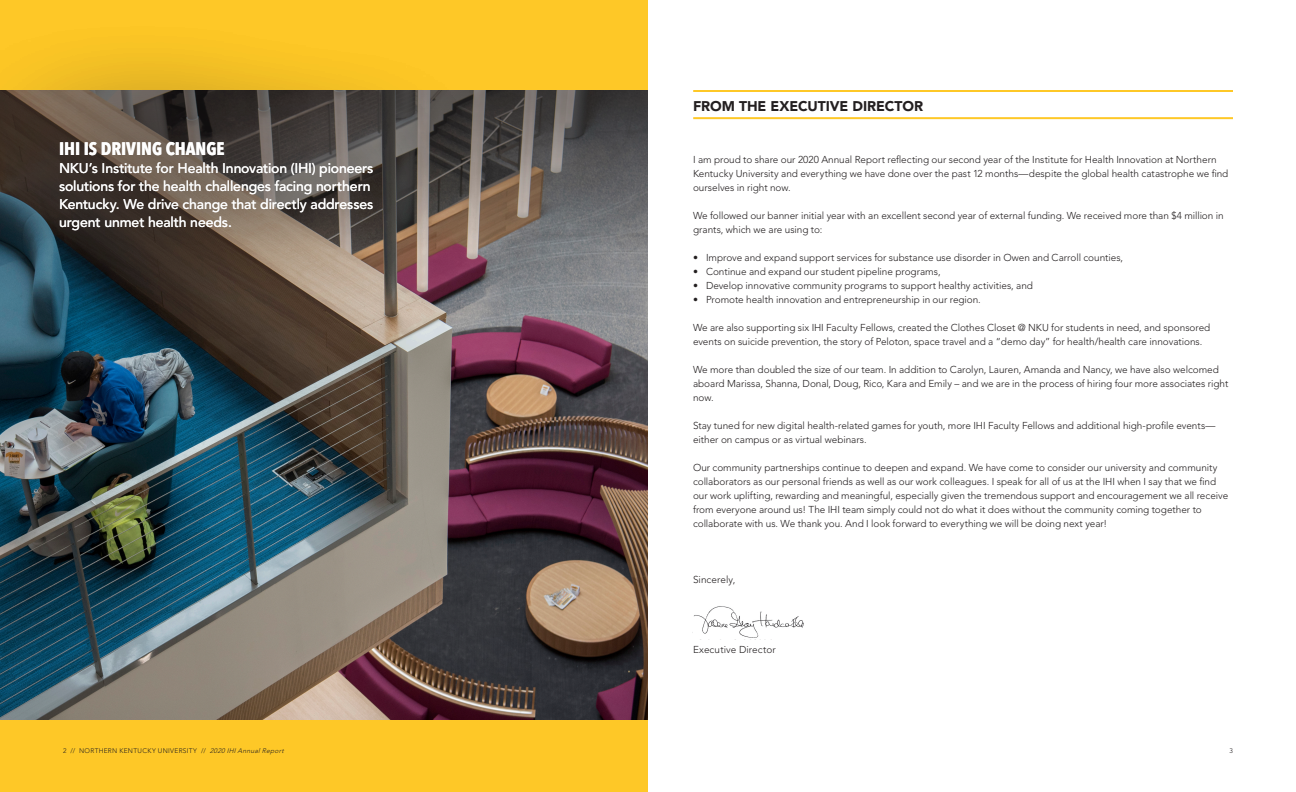
<style>
.page{position:relative;width:1296px;height:792px;background:#fff}
.page>*{position:absolute;margin:0;border:0;box-sizing:border-box;transform-origin:0 0}
.t1{font:700 condensed 18px "Avenir Next LT Pro";color:#fff}
.t2{font:500 14px/18px "Avenir LT Std";letter-spacing:-.01em;color:#fff}
.t3{font:900 14px "Avenir LT Std";letter-spacing:-.005em;color:#231f20}
.t4{font:300 10px/14px "Avenir LT Std";letter-spacing:-.005em;color:#231f20}
.t5{font:300 6.6px "Avenir LT Std";letter-spacing:.045em;color:#231f20}
.s1{font-style:italic}
</style>
<div class="page">
<div style="left:0;top:0;width:648px;height:792px;background:#fec827"></div>
<img style="left:0;top:318px;width:648px;height:402px">
<hr style="left:693px;top:117px;width:540px;height:2px;background:#fec827">
<hr style="left:693px;top:90px;width:540px;height:2px;background:#fec827">
<svg style="left:492px;top:90px;width:156px;height:228px;background:#6b6969"></svg>
<img style="left:694px;top:606px;width:110px;height:32px">
<div style="left:0;top:16px;width:492px;height:337px;background:#231f20;opacity:.35"></div>
<p class="t1" style="left:59px;top:137px;width:167px">IHI IS DRIVING CHANGE</p>
<p class="t2" style="left:59px;top:159px;width:316px">NKU’s Institute for Health Innovation (IHI) pioneers solutions for the health challenges facing northern Kentucky. We drive change that directly addresses urgent unmet health needs.</p>
<p class="t5" style="left:63px;top:747px;width:224px">2 // NORTHERN KENTUCKY UNIVERSITY // <span class="s1">2020 IHIAnnualReport</span></p>
<p class="t3" style="left:693px;top:97px;width:232px">FROM THE EXECUTIVE DIRECTOR</p>
<p class="t4" style="left:693px;top:152px;width:537px">I am proud to share our 2020 Annual Report reflecting our second year of the Institute for Health Innovation at Northern<br>Kentucky University and everything we have done over the past 12 months—despite the global health catastrophe we find ourselves in right now.</p>
<p class="t4" style="left:693px;top:208px;width:532px">We followed our banner initial year with an excellent second year of external funding. We received more than $4 million in grants, which we are using to:</p>
<p class="t4" style="left:693px;top:250px;width:432px">• Improve and expand support services for substance use disorder in Owen and Carroll counties,</p>
<p class="t4" style="left:693px;top:264px;width:249px">• Continue and expand our student pipeline programs,</p>
<p class="t4" style="left:693px;top:278px;width:342px">• Develop innovative community programs to support healthy activities, and</p>
<p class="t4" style="left:693px;top:292px;width:289px">• Promote health innovation and entrepreneurship in our region.</p>
<p class="t4" style="left:693px;top:320px;width:519px">We are also supporting six IHI Faculty Fellows, created the Clothes Closet @ NKU for students in need, and sponsored events on suicide prevention, the story of Peloton, space travel and a “demo day” for health/health care innovations.</p>
<p class="t4" style="left:693px;top:362px;width:537px">We more than doubled the size of our team. In addition to Carolyn, Lauren, Amanda and Nancy, we have also welcomed aboard Marissa, Shanna, Donal, Doug, Rico, Kara and Emily – and we are in the process of hiring four more associates right now.</p>
<p class="t4" style="left:693px;top:418px;width:524px">Stay tuned for new digital health-related games for youth, more IHI Faculty Fellows and additional high-profile events— either on campus or as virtual webinars.</p>
<p class="t4" style="left:693px;top:460px;width:537px">Our community partnerships continue to deepen and expand. We have come to consider our university and community collaborators as our personal friends as well as our work colleagues. I speak for all of us at the IHI when I say that we find our work uplifting, rewarding and meaningful, especially given the tremendous support and encouragement we all receive from everyone around us! The IHI team simply could not do what it does without the community coming together to collaborate with us. We thank you. And I look forward to everything we will be doing next year!</p>
<p class="t4" style="left:693px;top:572px;width:44px">Sincerely,</p>
<p class="t4" style="left:693px;top:642px;width:84px">Executive Director</p>
<p class="t5" style="left:1230px;top:747px;width:5px">3</p>
</div>
